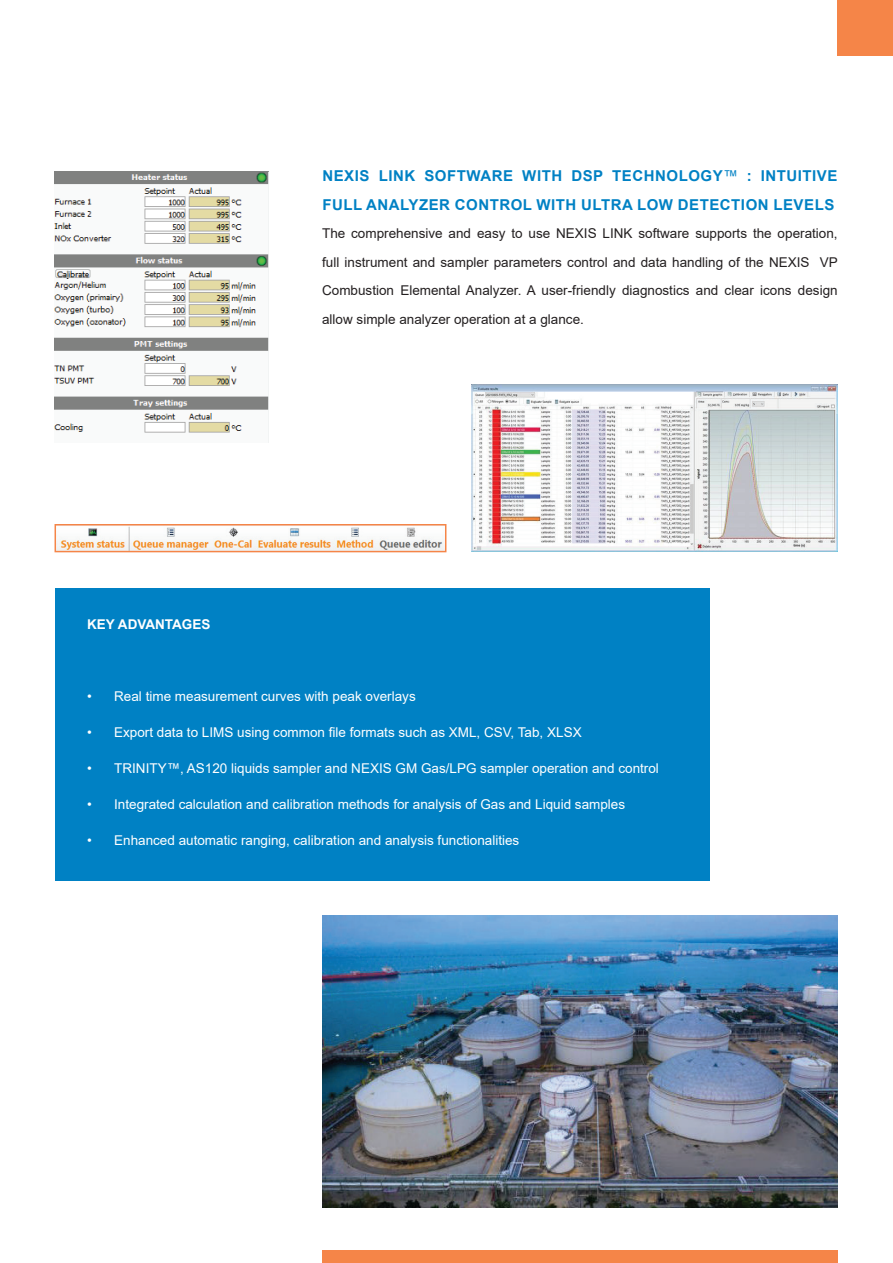
<style>
.page{position:relative;width:893px;height:1263px;background:#fff}
.page>*{position:absolute;margin:0;border:0;box-sizing:border-box;transform-origin:0 0}
.t1{font:700 15px/28.5px "Arial";letter-spacing:.035em;color:#0081c4}
.t2{font:13.5px "Arial";color:#fff}
.t3{font:13.5px/28.5px "Arial";color:#231f20;text-align:justify}
.t4{font:700 13.5px "Arial";color:#fff}
.s1{font-weight:400}
</style>
<div class="page">
<div style="left:55px;top:588px;width:655px;height:293px;background:#0081c4"></div>
<div style="left:322px;top:1250px;width:516px;height:13px;background:#f58548"></div>
<div style="left:838px;top:0;width:55px;height:55px;background:#f58548"></div>
<img style="left:322px;top:915px;width:515px;height:293px">
<img style="left:55px;top:171px;width:214px;height:271px">
<img style="left:472px;top:385px;width:365px;height:167px">
<img style="left:58px;top:527px;width:385px;height:22px">
<div style="left:55px;top:524px;width:391px;height:28px;border:2px solid #f58548"></div>
<p class="t1" style="left:322px;top:162px;width:517px">NEXIS LINK SOFTWARE WITH DSP TECHNOLOGY<span class="s1">™</span> : INTUITIVE<br>FULL ANALYZER CONTROL WITH ULTRA LOW DETECTION LEVELS</p>
<p class="t3" style="left:322px;top:219px;width:517px">The comprehensive and easy to use NEXIS LINK software supports the operation, full instrument and sampler parameters control and data handling of the NEXIS VP Combustion Elemental Analyzer. A user-friendly diagnostics and clear icons design allow simple analyzer operation at a glance.</p>
<p class="t4" style="left:87px;top:614px;width:125px">KEY ADVANTAGES</p>
<p class="t2" style="left:87px;top:686px;width:330px">• Real time measurement curves with peak overlays</p>
<p class="t2" style="left:87px;top:722px;width:496px">• Export data to LIMS using common file formats such as XML, CSV, Tab, XLSX</p>
<p class="t2" style="left:87px;top:758px;width:573px">• TRINITY™, AS120 liquids sampler and NEXIS GM Gas/LPG sampler operation and control</p>
<p class="t2" style="left:87px;top:794px;width:539px">• Integrated calculation and calibration methods for analysis of Gas and Liquid samples</p>
<p class="t2" style="left:87px;top:830px;width:434px">• Enhanced automatic ranging, calibration and analysis functionalities</p>
</div>
